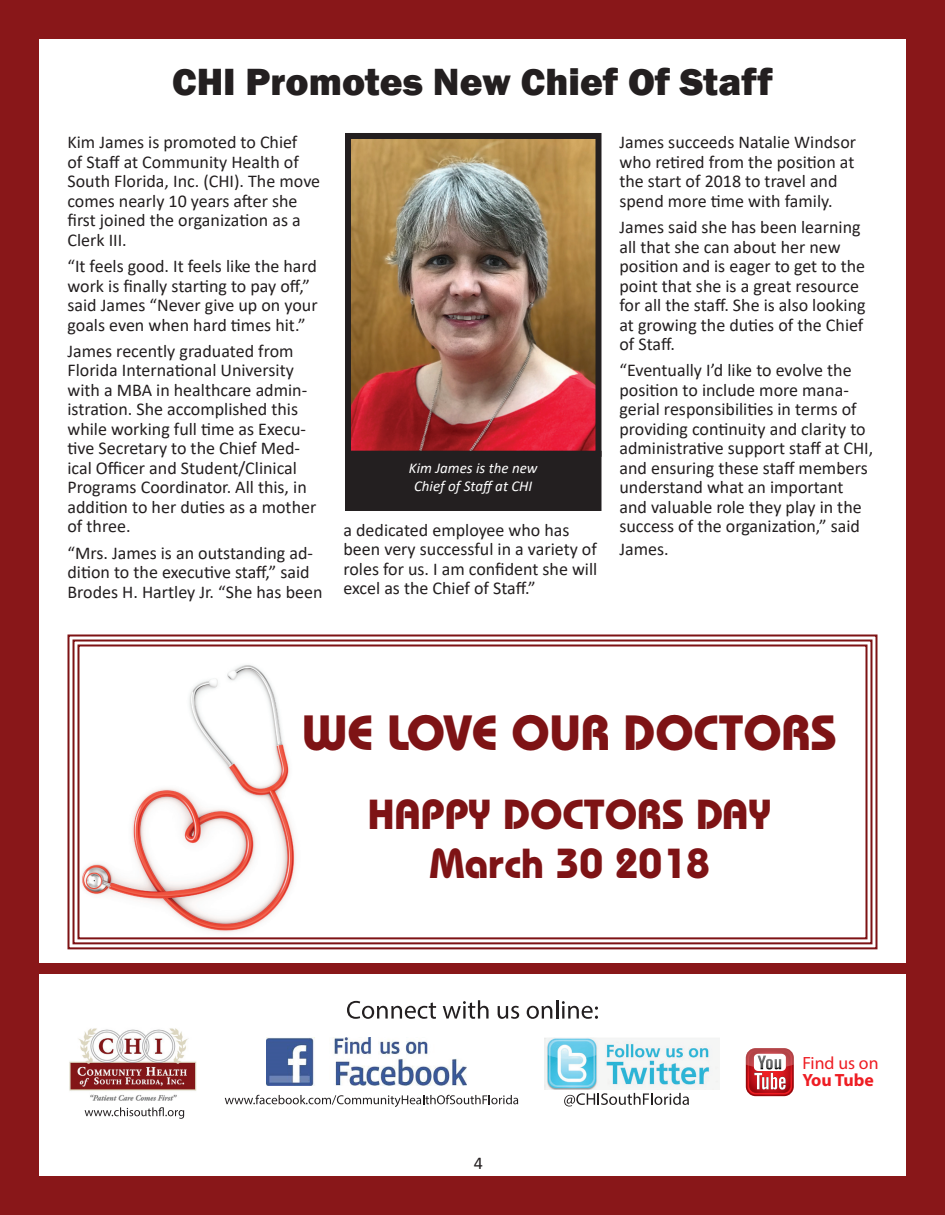
<style>
.page{position:relative;width:945px;height:1215px;background:#fff}
.page>*{position:absolute;margin:0;border:0;box-sizing:border-box;transform-origin:0 0}
.t1{font:700 49.5px "Bauhaus IT Cby BT";color:#7e1315}
.t2{font:700 42px/48.3px "Bauhaus IT Cby BT";color:#7e1315;text-align:center}
.t3{font:800 39px "Franklin Gothic";color:#231f20}
.t4{font:18px/19.5px "Calibri";color:#231f20}
.t5{font:17.7px "Myriad Pro";color:#ee1d23}
.t6{font:700 17.7px "Myriad Pro";color:#ee1d23}
.t7{font:italic 15px/18px "Calibri";color:#fff;text-align:center}
</style>
<div class="page">
<div style="left:0;top:0;width:945px;height:1215px;border:39px solid #891719"></div>
<div style="left:27px;top:963px;width:891px;height:11px;background:#891719"></div>
<img style="left:69px;top:1028px;width:128px;height:73px">
<svg style="left:85px;top:1107px;width:99px;height:12px"></svg>
<svg style="left:347px;top:1001px;width:89px;height:18px"></svg>
<svg style="left:443px;top:1000px;width:46px;height:19px"></svg>
<svg style="left:498px;top:1006px;width:21px;height:13px"></svg>
<svg style="left:527px;top:1000px;width:71px;height:19px"></svg>
<img style="left:267px;top:1037px;width:200px;height:48px">
<svg style="left:225px;top:1095px;width:293px;height:12px"></svg>
<img style="left:545px;top:1038px;width:174px;height:51px">
<svg style="left:564px;top:1093px;width:125px;height:14px"></svg>
<svg style="left:746px;top:1048px;width:48px;height:48px"></svg>
<img style="left:352px;top:140px;width:243px;height:310px">
<div style="left:345px;top:133px;width:257px;height:324px;border:6px solid #231f20"></div>
<div style="left:348px;top:454px;width:250px;height:54px;background:#231f20"></div>
<div style="left:345px;top:451px;width:257px;height:60px;border:6px solid #231f20"></div>
<svg style="left:67px;top:634px;width:811px;height:316px"></svg>
<div style="left:73px;top:640px;width:799px;height:304px;border:2px solid #7e1315"></div>
<div style="left:77px;top:644px;width:791px;height:295px;border:2px solid #7e1315"></div>
<h3 class="t3" style="left:172px;top:56px;width:602px">CHI Promotes New Chief Of Staff</h3>
<p class="t4" style="left:67px;top:132px;width:254px">Kim James is promoted to Chief<br>of Staff at Community Health of<br>South Florida, Inc. (CHI). The move comes nearly 10 years after she first joined the organization as a<br>Clerk III.</p>
<p class="t4" style="left:67px;top:256px;width:252px">“It feels good. It feels like the hard work is finally starting to pay off,” said James “Never give up on your goals even when hard times hit.”</p>
<p class="t4" style="left:67px;top:341px;width:250px">James recently graduated from<br>Florida International University with a MBA in healthcare admin&shy;istration. She accomplished this while working full time as Execu&shy;tive Secretary to the Chief Med&shy;ical Officer and Student/Clinical<br>Programs Coordinator. All this, in addition to her duties as a mother of three.</p>
<p class="t4" style="left:67px;top:542px;width:257px">“Mrs. James is an outstanding ad&shy;dition to the executive staff,” said<br>Brodes H. Hartley Jr. “She has been</p>
<p class="t7" style="left:409px;top:459px;width:130px">Kim James is the new<br>Chief of Staff at CHI</p>
<p class="t4" style="left:343px;top:519px;width:255px">a dedicated employee who has been very successful in a variety of roles for us. I am confident she will excel as the Chief of Staff.”</p>
<p class="t4" style="left:619px;top:132px;width:238px">James succeeds Natalie Windsor who retired from the position at the start of 2018 to travel and spend more time with family.</p>
<p class="t4" style="left:619px;top:217px;width:248px">James said she has been learning all that she can about her new position and is eager to get to the point that she is a great resource for all the staff. She is also looking at growing the duties of the Chief of Staff.</p>
<p class="t4" style="left:619px;top:360px;width:255px">“Eventually I’d like to evolve the position to include more mana&shy;gerial responsibilities in terms of providing continuity and clarity to administrative support staff at CHI, and ensuring these staff members understand what an important and valuable role they play in the success of the organization,” said</p>
<p class="t4" style="left:619px;top:539px;width:51px">James.</p>
<h1 class="t1" style="left:302px;top:702px;width:536px">WE LOVE OUR DOCTORS</h1>
<h2 class="t2" style="left:368px;top:790px;width:405px">HAPPY DOCTORS DAY<br>March 30 2018</h2>
<p class="t4" style="left:474px;top:1152px;width:11px">4</p>
<p class="t5" style="left:802px;top:1052px;width:78px">Find us on</p>
<p class="t6" style="left:802px;top:1069px;width:73px">You Tube</p>
</div>
